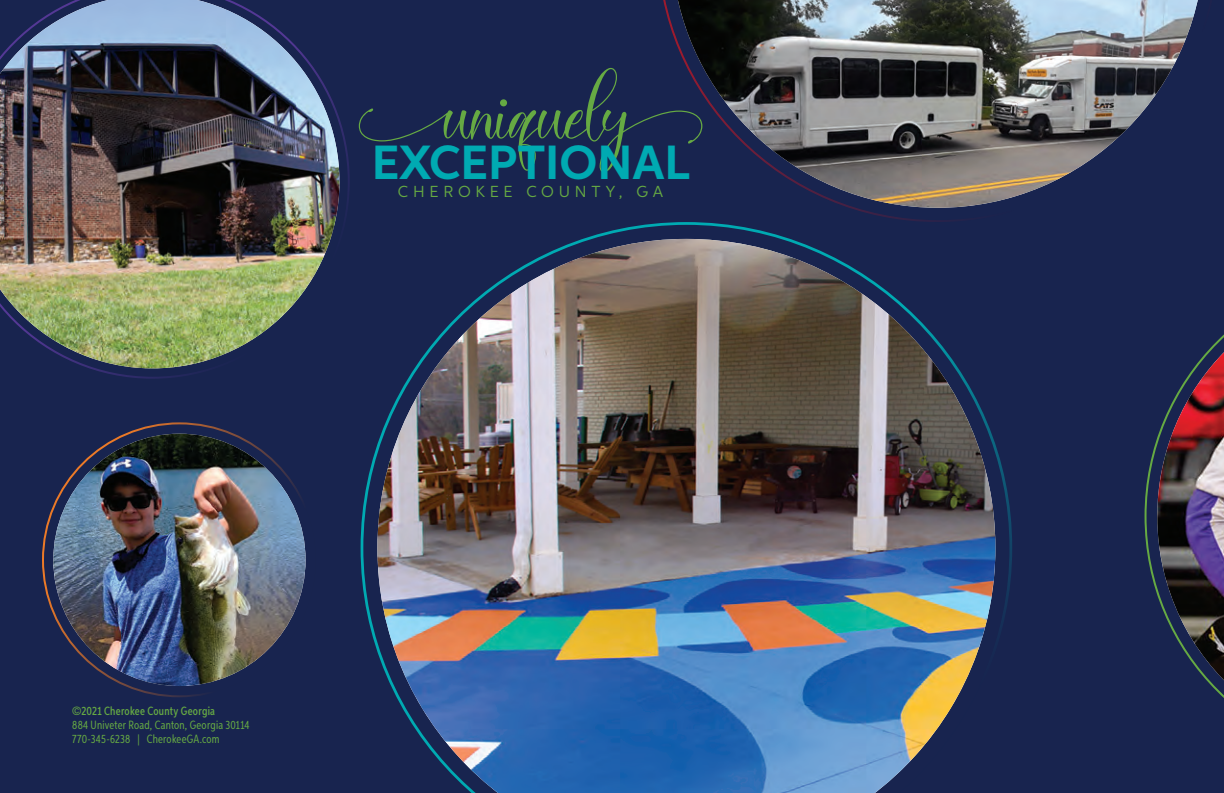
<style>
.page{position:relative;width:1224px;height:793px;background:#18244f}
.page>*{position:absolute;margin:0;border:0;box-sizing:border-box;transform-origin:0 0}
.t1{font:124px "Bailey";color:#66aa43}
.t2{font:700 48px "Aspira";color:#00aab2}
.t3{font:16px "Aspira";letter-spacing:.3em;color:#66aa43}
.t4{font:12px "Aspira XX Nar";letter-spacing:.02em;color:#66aa43}
.t5{font:500 12px "Aspira XX Nar";letter-spacing:.02em;color:#66aa43}
</style>
<div class="page">
<img style="left:53px;top:433px;width:252px;height:253px;border-radius:126px">
<svg style="left:361px;top:223px;width:651px;height:427px"></svg>
<img style="left:377px;top:239px;width:618px;height:554px">
<img style="left:676px;top:0;width:522px;height:208px">
<img style="left:0;top:0;width:339px;height:368px">
<svg style="left:1144px;top:439px;width:13px;height:155px"></svg>
<img style="left:1157px;top:335px;width:67px;height:362px">
<p class="t1" style="left:347px;top:55px;width:368px">uniquely</p>
<p class="t2" style="left:372px;top:133px;width:319px">EXCEPTIONAL</p>
<p class="t3" style="left:398px;top:182px;width:267px">CHEROKEE COUNTY, GA</p>
<p class="t5" style="left:72px;top:704px;width:144px">©2021 Cherokee County Georgia</p>
<p class="t4" style="left:72px;top:718px;width:179px">884 Univeter Road, Canton, Georgia 30114</p>
<p class="t4" style="left:72px;top:732px;width:149px">770-345-6238 | CherokeeGA.com</p>
</div>
